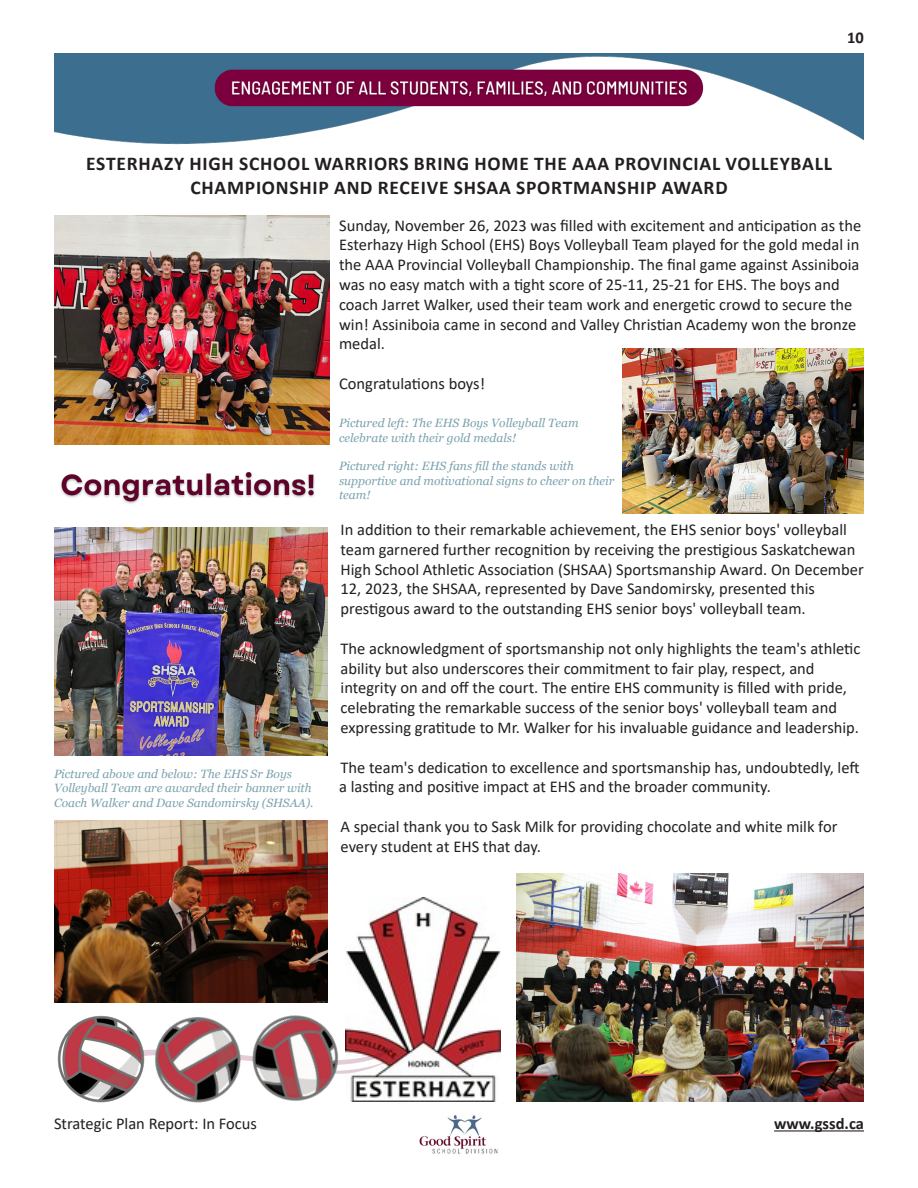
<style>
.page{position:relative;width:918px;height:1188px;background:#fff}
.page>*{position:absolute;margin:0;border:0;box-sizing:border-box;transform-origin:0 0}
.Article_Headers{font:700 19.5px/23.4px "Calibri";letter-spacing:.04em;color:#231f20;text-align:center}
.Body_Copy{font:16.5px/19.8px "Calibri";color:#231f20}
.t1{font:700 16.5px "Calibri";color:#231f20}
.Photo_Captions{font:italic 12px/14.4px "Georgia";color:#7aa2ae}
</style>
<div class="page">
<hr style="left:774px;top:1130px;width:90px;height:2px;background:#231f20">
<img style="left:419px;top:1115px;width:79px;height:39px">
<img style="left:54px;top:54px;width:810px;height:1048px">
<img style="left:54px;top:216px;width:275px;height:228px">
<img style="left:623px;top:348px;width:241px;height:166px">
<img style="left:54px;top:464px;width:273px;height:43px">
<img style="left:517px;top:873px;width:347px;height:229px">
<img style="left:54px;top:821px;width:273px;height:182px">
<img style="left:54px;top:527px;width:273px;height:228px">
<img style="left:345px;top:898px;width:155px;height:204px">
<img style="left:362px;top:1043px;width:39px;height:53px">
<img style="left:54px;top:1011px;width:78px;height:92px">
<img style="left:132px;top:992px;width:95px;height:111px">
<img style="left:227px;top:991px;width:135px;height:111px">
<p class="t1" style="left:847px;top:25px;width:18px">10</p>
<p class="Article_Headers" style="left:86px;top:152px;width:747px">ESTERHAZY HIGH SCHOOL WARRIORS BRING HOME THE AAA PROVINCIAL VOLLEYBALL<br>CHAMPIONSHIP AND RECEIVE SHSAA SPORTMANSHIP AWARD</p>
<p class="Body_Copy" style="left:339px;top:215px;width:524px">Sunday, November 26, 2023 was filled with excitement and anticipation as the Esterhazy High School (EHS) Boys Volleyball Team played for the gold medal in the AAA Provincial Volleyball Championship. The final game against Assiniboia was no easy match with a tight score of 25-11, 25-21 for EHS. The boys and coach Jarret Walker, used their team work and energetic crowd to secure the win! Assiniboia came in second and Valley Christian Academy won the bronze medal.</p>
<p class="Body_Copy" style="left:339px;top:373px;width:148px">Congratulations boys!</p>
<p class="Photo_Captions" style="left:54px;top:767px;width:261px">Pictured above and below: The EHS Sr Boys<br>Volleyball Team are awarded their banner with<br>Coach Walker and Dave Sandomirsky (SHSAA).</p>
<p class="Photo_Captions" style="left:339px;top:416px;width:241px">Pictured left: The EHS Boys Volleyball Team celebrate with their gold medals!</p>
<p class="Photo_Captions" style="left:339px;top:459px;width:277px">Pictured right: EHS fans fill the stands with supportive and motivational signs to cheer on their team!</p>
<p class="Body_Copy" style="left:341px;top:519px;width:525px">In addition to their remarkable achievement, the EHS senior boys' volleyball team garnered further recognition by receiving the prestigious Saskatchewan High School Athletic Association (SHSAA) Sportsmanship Award. On December 12, 2023, the SHSAA, represented by Dave Sandomirsky, presented this prestigous award to the outstanding EHS senior boys' volleyball team.</p>
<p class="Body_Copy" style="left:341px;top:638px;width:521px">The acknowledgment of sportsmanship not only highlights the team's athletic ability but also underscores their commitment to fair play, respect, and integrity on and off the court. The entire EHS community is filled with pride, celebrating the remarkable success of the senior boys' volleyball team and expressing gratitude to Mr. Walker for his invaluable guidance and leadership.</p>
<p class="Body_Copy" style="left:339px;top:757px;width:522px">The team's dedication to excellence and sportsmanship has, undoubtedly, left a lasting and positive impact at EHS and the broader community.</p>
<p class="Body_Copy" style="left:341px;top:816px;width:498px">A special thank you to Sask Milk for providing chocolate and white milk for every student at EHS that day.</p>
<p class="Body_Copy" style="left:54px;top:1113px;width:205px">Strategic Plan Report: In Focus</p>
<p class="t1" style="left:774px;top:1112px;width:91px">www.gssd.ca</p>
</div>
